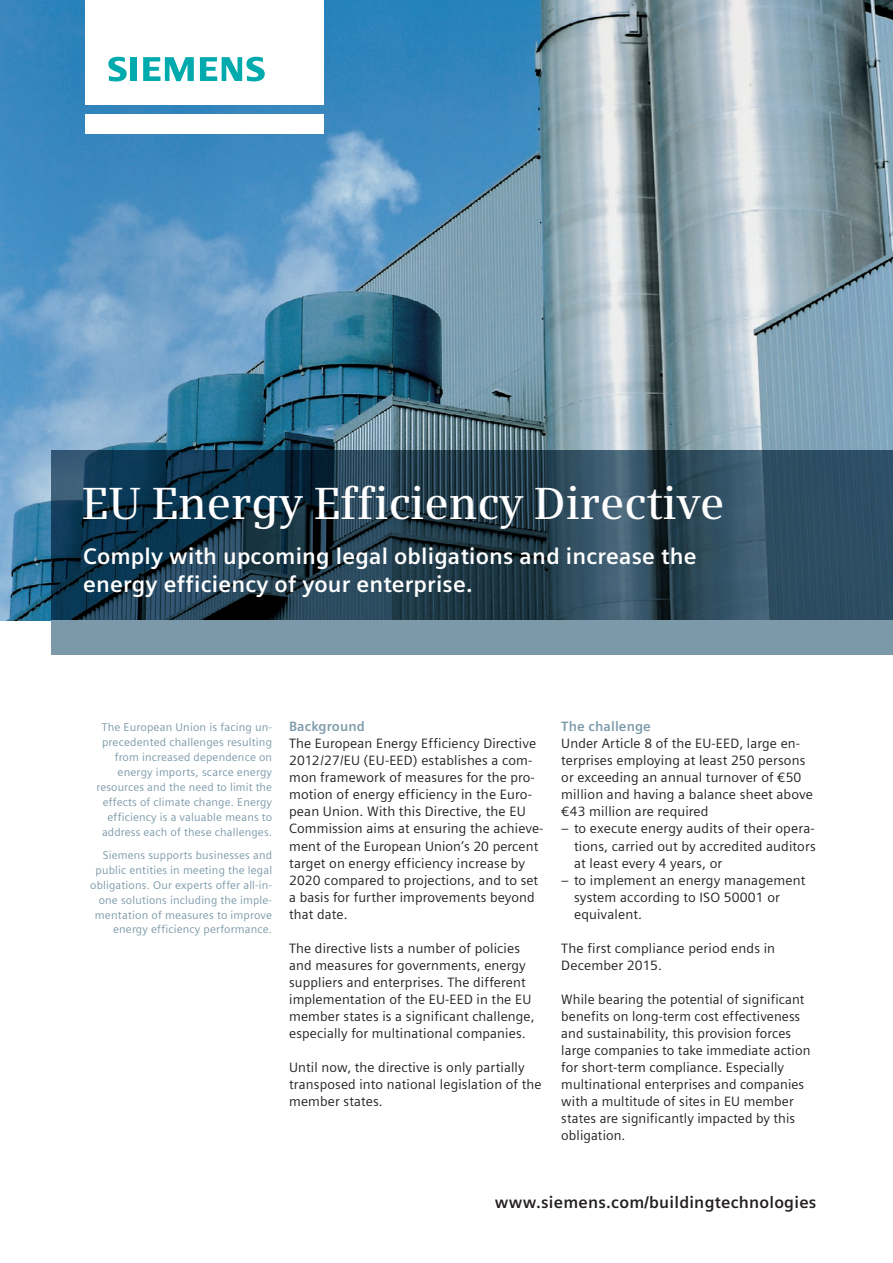
<style>
.page{position:relative;width:893px;height:1263px;background:#fff}
.page>*{position:absolute;margin:0;border:0;box-sizing:border-box;transform-origin:0 0}
.t1{font:600 45px "Siemens Serif";letter-spacing:-.005em;color:#fff}
.t2{font:700 22.5px/27.6px "Siemens Sans";letter-spacing:.01em;color:#fff}
.t3{font:700 16.5px "Siemens Sans";letter-spacing:.015em;color:#231f20}
.t4{font:13.5px/17px "Siemens Sans";letter-spacing:.01em;color:#231f20}
.t5{font:700 13.5px "Siemens Sans";letter-spacing:.01em;color:#7b99a9}
.t6{font:11.25px/14.9px "Siemens Sans";letter-spacing:.015em;color:#7b99a9;text-align:right}
</style>
<div class="page">
<img style="left:0;top:0;width:893px;height:621px">
<div style="left:85px;top:114px;width:238px;height:19px;background:#fff"></div>
<div style="left:85px;top:0;width:238px;height:105px;background:#fff"></div>
<svg style="left:108px;top:57px;width:19px;height:24px"></svg>
<div style="left:130px;top:57px;width:7px;height:24px;background:#00aaad"></div>
<svg style="left:143px;top:57px;width:51px;height:24px"></svg>
<svg style="left:200px;top:57px;width:65px;height:24px"></svg>
<svg style="left:51px;top:451px;width:842px;height:170px;background:#234153"></svg>
<div style="left:51px;top:621px;width:842px;height:34px;background:#7b99a9"></div>
<h1 class="t1" style="left:82px;top:477px;width:644px">EU Energy Efficiency Directive</h1>
<h2 class="t2" style="left:83px;top:542px;width:615px">Comply with upcoming legal obligations and increase the energy efficiency of your enterprise.</h2>
<p class="t6" style="left:96px;top:720px;width:177px">The European Union is facing un&shy;precedented challenges resulting from increased dependence on energy imports, scarce energy resources and the need to limit the effects of climate change. Energy efficiency is a valuable means to address each of these challenges.</p>
<p class="t6" style="left:90px;top:848px;width:183px">Siemens supports businesses and public entities in meeting the legal obligations. Our experts offer all-in&shy;one solutions including the imple&shy;mentation of measures to improve energy efficiency performance.</p>
<p class="t5" style="left:289px;top:719px;width:77px">Background</p>
<p class="t4" style="left:289px;top:735px;width:256px">The European Energy Efficiency Directive 2012/27/EU (EU-EED) establishes a com&shy;mon framework of measures for the pro&shy;motion of energy efficiency in the Euro&shy;pean Union. With this Directive, the EU Commission aims at ensuring the achieve&shy;ment of the European Union’s 20 percent target on energy efficiency increase by 2020 compared to projections, and to set a basis for further improvements beyond that date.</p>
<p class="t4" style="left:289px;top:939px;width:247px">The directive lists a number of policies and measures for governments, energy suppliers and enterprises. The different implementation of the EU-EED in the EU member states is a significant challenge, especially for multinational companies.</p>
<p class="t4" style="left:289px;top:1058px;width:254px">Until now, the directive is only partially transposed into national legislation of the member states.</p>
<p class="t5" style="left:561px;top:719px;width:91px">The challenge</p>
<p class="t4" style="left:561px;top:735px;width:253px">Under Article 8 of the EU-EED, large en&shy;terprises employing at least 250 persons or exceeding an annual turnover of €50 million and having a balance sheet above €43 million are required</p>
<p class="t4" style="left:574px;top:820px;width:243px;text-align:justify;text-indent:-13px">– to execute energy audits of their opera&shy;tions, carried out by accredited auditors at least every 4 years, or</p>
<p class="t4" style="left:574px;top:871px;width:233px;text-indent:-13px">– to implement an energy management system according to ISO 50001 or equivalent.</p>
<p class="t4" style="left:561px;top:939px;width:215px">The first compliance period ends in<br>December 2015.</p>
<p class="t4" style="left:561px;top:990px;width:251px">While bearing the potential of significant benefits on long-term cost effectiveness and sustainability, this provision forces large companies to take immediate action for short-term compliance. Especially multinational enterprises and companies with a multitude of sites in EU member states are significantly impacted by this obligation.</p>
<p class="t3" style="left:495px;top:1192px;width:323px">www.siemens.com/buildingtechnologies</p>
</div>
